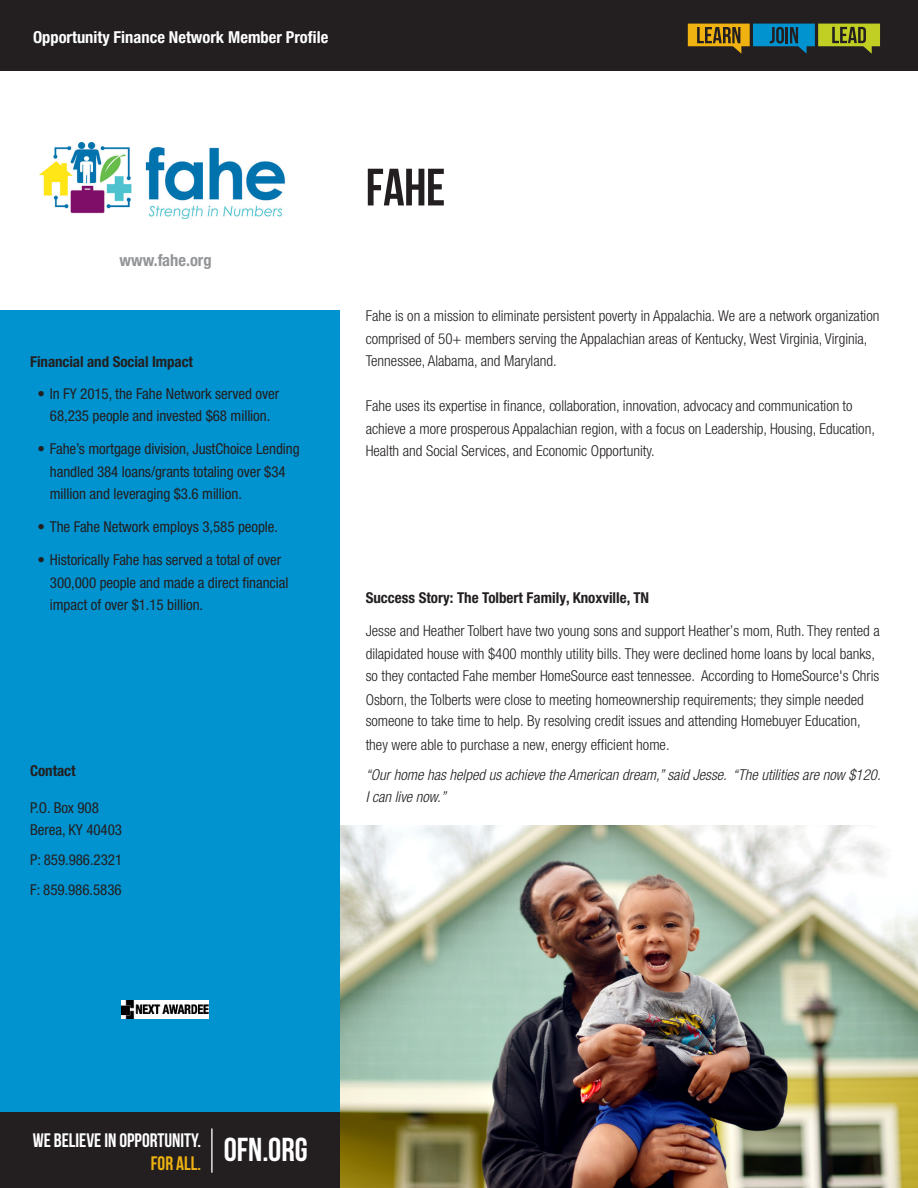
<style>
.page{position:relative;width:918px;height:1188px;background:#fff}
.page>*{position:absolute;margin:0;border:0;box-sizing:border-box;transform-origin:0 0}
.success_story{font:52.5px "Bebas Neue";color:#231f20}
.t1{font:33.15px "Bebas Neue";color:#fff}
.t2{font:19.5px "Bebas Neue";color:#fff}
.t3{font:19.5px "Bebas Neue";color:#efb211}
.t4{font:700 condensed 16.5px "Helvetica Neue LT Std";color:#fff}
.location_of_company{font:700 condensed 16.5px "Helvetica Neue LT Std";color:#939598}
.success_story-2{font:300 condensed 15px/22.5px "Helvetica Neue LT Std";color:#231f20}
.member_description{font:condensed 15px/22.5px "Helvetica Neue LT Std";letter-spacing:-.005em;color:#231f20}
.success_story-3{font:italic 300 condensed 15px/22.5px "Helvetica Neue LT Std";color:#231f20}
.success_story-4{font:700 condensed 15px "Helvetica Neue LT Std";color:#231f20}
.location_of_company-2{font:700 condensed 15px "Helvetica Neue LT Std";letter-spacing:-.005em;color:#231f20}
</style>
<div class="page">
<img style="left:339px;top:825px;width:579px;height:363px">
<img style="left:39px;top:142px;width:246px;height:76px">
<div style="left:0;top:311px;width:339px;height:877px;background:#0093d0"></div>
<div style="left:0;top:0;width:918px;height:70px;background:#231f20"></div>
<svg style="left:688px;top:24px;width:192px;height:30px"></svg>
<div style="left:0;top:1112px;width:339px;height:76px;background:#231f20"></div>
<hr style="left:211px;top:1128px;width:2px;height:45px;background:#fff">
<img style="left:121px;top:1001px;width:87px;height:17px">
<p class="t4" style="left:33px;top:27px;width:297px">Opportunity Finance Network Member Profile</p>
<p class="location_of_company" style="left:119px;top:250px;width:94px">www.fahe.org</p>
<p class="location_of_company-2" style="left:30px;top:353px;width:164px">Financial and Social Impact</p>
<p class="member_description" style="left:38px;top:382px;width:243px;text-align:center">• In FY 2015, the Fahe Network served over<br>68,235 people and invested $68 million.</p>
<p class="member_description" style="left:50px;top:437px;width:251px;text-indent:-12px">• Fahe’s mortgage division, JustChoice Lending handled 384 loans/grants totaling over $34 million and leveraging $3.6 million.</p>
<p class="member_description" style="left:38px;top:515px;width:242px">• The Fahe Network employs 3,585 people.</p>
<p class="member_description" style="left:50px;top:548px;width:240px;text-indent:-12px">• Historically Fahe has served a total of over<br>300,000 people and made a direct financial impact of over $1.15 billion.</p>
<p class="location_of_company-2" style="left:30px;top:762px;width:47px">Contact</p>
<p class="member_description" style="left:30px;top:796px;width:70px">P.O. Box 908</p>
<p class="member_description" style="left:30px;top:819px;width:93px">Berea, KY 40403</p>
<p class="member_description" style="left:30px;top:849px;width:94px">P: 859.986.2321</p>
<p class="member_description" style="left:30px;top:879px;width:93px">F: 859.986.5836</p>
<p class="success_story" style="left:366px;top:159px;width:81px">FAHE</p>
<p class="success_story-2" style="left:366px;top:305px;width:515px">Fahe is on a mission to eliminate persistent poverty in Appalachia. We are a network organization comprised of 50+ members serving the Appalachian areas of Kentucky, West Virginia, Virginia,<br>Tennessee, Alabama, and Maryland.</p>
<p class="success_story-2" style="left:366px;top:395px;width:511px">Fahe uses its expertise in finance, collaboration, innovation, advocacy and communication to achieve a more prosperous Appalachian region, with a focus on Leadership, Housing, Education,<br>Health and Social Services, and Economic Opportunity.</p>
<p class="success_story-4" style="left:366px;top:589px;width:285px">Success Story: The Tolbert Family, Knoxville, TN</p>
<p class="success_story-2" style="left:366px;top:619px;width:516px;line-height:23px">Jesse and Heather Tolbert have two young sons and support Heather’s mom, Ruth. They rented a dilapidated house with $400 monthly utility bills. They were declined home loans by local banks, so they contacted Fahe member HomeSource east tennessee. According to HomeSource's Chris Osborn, the Tolberts were close to meeting homeownership requirements; they simple needed</p>
<p class="success_story-2" style="left:366px;top:709px;width:496px;line-height:23.7px">someone to take time to help. By resolving credit issues and attending Homebuyer Education, they were able to purchase a new, energy efficient home.</p>
<p class="success_story-3" style="left:366px;top:764px;width:517px">“Our home has helped us achieve the American dream,” said Jesse. “The utilities are now $120.<br>I can live now.”</p>
<p class="t2" style="left:33px;top:1130px;width:170px">WE BELIEVE IN OPPORTUNITY.</p>
<p class="t3" style="left:151px;top:1153px;width:52px">FOR ALL.</p>
<p class="t1" style="left:224px;top:1132px;width:85px">OFN.ORG</p>
</div>
